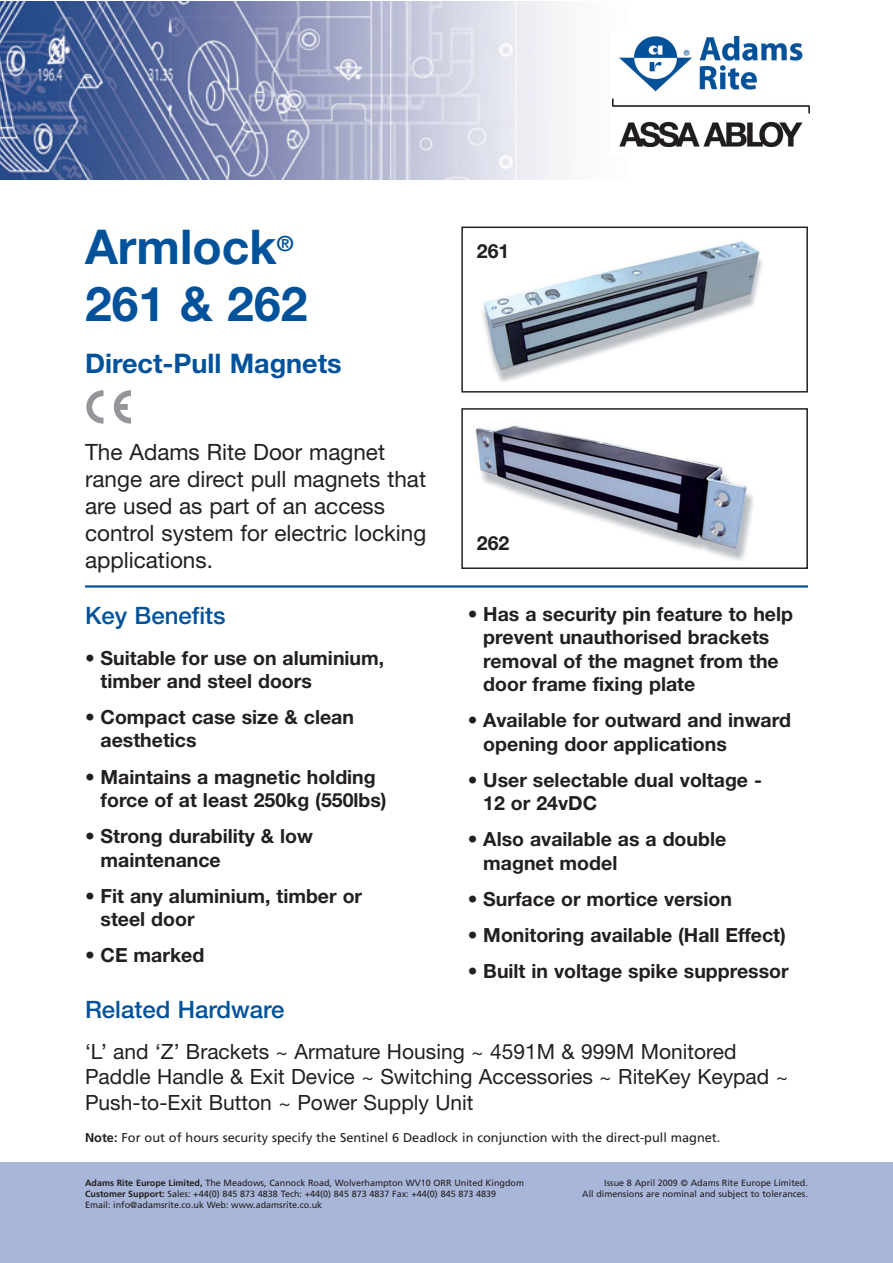
<style>
.page{position:relative;width:893px;height:1263px;background:#fff}
.page>*{position:absolute;margin:0;border:0;box-sizing:border-box;transform-origin:0 0}
.t1{font:700 48px "Helvetica Neue";color:#01529a}
.t2{font:700 27px "Helvetica Neue";color:#01529a}
.t3{font:500 24px "Helvetica Neue";color:#01529a}
.t4{font:22.5px/27px "Helvetica Neue";color:#231f20}
.t5{font:21px/25.2px "Helvetica Neue";color:#231f20}
.t6{font:700 21px "Helvetica Neue";color:#01529a}
.t7{font:700 19.5px/23.4px "Helvetica Neue";color:#231f20}
.t8{font:12.75px "Frutiger";color:#231f20}
.t9{font:9px/10.8px "Frutiger";color:#231f20}
.s1{font-weight:700}
</style>
<div class="page">
<img style="left:0;top:1px;width:555px;height:179px">
<img style="left:613px;top:36px;width:196px;height:111px">
<img style="left:482px;top:241px;width:280px;height:141px">
<div style="left:461px;top:227px;width:347px;height:166px;border:2px solid #231f20"></div>
<img style="left:475px;top:425px;width:279px;height:136px">
<div style="left:461px;top:408px;width:347px;height:161px;border:2px solid #231f20"></div>
<div style="left:0;top:1162px;width:893px;height:101px;background:#a8b6d9"></div>
<hr style="left:85px;top:585px;width:723px;height:3px;background:#01529a">
<svg style="left:87px;top:391px;width:16px;height:32px"></svg>
<svg style="left:114px;top:391px;width:16px;height:32px"></svg>
<div style="left:118px;top:404px;width:9px;height:5px;background:#939598"></div>
<div style="left:117px;top:404px;width:10px;height:5px;border:1px solid #939598"></div>
<h1 class="t1" style="left:85px;top:230px;width:193px">Armlock</h1>
<p class="t6" style="left:277px;top:236px;width:18px">®</p>
<h1 class="t1" style="left:85px;top:287px;width:224px">261 &amp; 262</h1>
<h2 class="t2" style="left:85px;top:353px;width:258px">Direct-Pull Magnets</h2>
<p class="t4" style="left:85px;top:440px;width:343px">The Adams Rite Door magnet range are direct pull magnets that are used as part of an access control system for electric locking applications.</p>
<p class="t3" style="left:85px;top:607px;width:142px">Key Benefits</p>
<p class="t7" style="left:101px;top:648px;width:285px;text-indent:-16px">• Suitable for use on aluminium, timber and steel doors</p>
<p class="t7" style="left:101px;top:707px;width:255px;text-indent:-16px">• Compact case size &amp; clean aesthetics</p>
<p class="t7" style="left:101px;top:767px;width:288px;text-indent:-16px">• Maintains a magnetic holding force of at least 250kg (550lbs)</p>
<p class="t7" style="left:101px;top:826px;width:214px;text-indent:-16px">• Strong durability &amp; low maintenance</p>
<p class="t7" style="left:101px;top:886px;width:263px;text-indent:-16px">• Fit any aluminium, timber or steel door</p>
<p class="t7" style="left:85px;top:945px;width:121px">• CE marked</p>
<p class="t7" style="left:477px;top:241px;width:34px">261</p>
<p class="t7" style="left:477px;top:533px;width:34px">262</p>
<p class="t7" style="left:483px;top:604px;width:311px;text-indent:-16px">• Has a security pin feature to help prevent unauthorised brackets removal of the magnet from the door frame fixing plate</p>
<p class="t7" style="left:483px;top:710px;width:309px;text-indent:-16px">• Available for outward and inward opening door applications</p>
<p class="t7" style="left:483px;top:770px;width:280px;text-indent:-16px">• User selectable dual voltage -<br>12 or 24vDC</p>
<p class="t7" style="left:483px;top:829px;width:244px;text-indent:-16px">• Also available as a double magnet model</p>
<p class="t7" style="left:468px;top:889px;width:266px">• Surface or mortice version</p>
<p class="t7" style="left:468px;top:925px;width:320px">• Monitoring available (Hall Effect)</p>
<p class="t7" style="left:468px;top:961px;width:322px">• Built in voltage spike suppressor</p>
<p class="t3" style="left:85px;top:1000px;width:201px">Related Hardware</p>
<p class="t5" style="left:85px;top:1041px;width:705px">‘L’ and ‘Z’ Brackets ~ Armature Housing ~ 4591M &amp; 999M Monitored<br>Paddle Handle &amp; Exit Device ~ Switching Accessories ~ RiteKey Keypad ~<br>Push-to-Exit Button ~ Power Supply Unit</p>
<p class="t8" style="left:85px;top:1132px;width:637px"><span class="s1">Note:</span> For out of hours security specify the Sentinel 6 Deadlock in conjunction with the direct-pull magnet.</p>
<p class="t9" style="left:85px;top:1178px;width:441px"><span class="s1">Adams Rite Europe Limited,</span> The Meadows, Cannock Road, Wolverhampton WV10 ORR United Kingdom<br><span class="s1">Customer Support:</span> Sales: +44(0) 845 873 4838 Tech: +44(0) 845 873 4837 Fax: +44(0) 845 873 4839<br>Email: info@adamsrite.co.uk Web: www.adamsrite.co.uk</p>
<p class="t9" style="left:582px;top:1178px;width:227px;text-align:right">Issue 8 April 2009 © Adams Rite Europe Limited.<br>All dimensions are nominal and subject to tolerances.</p>
</div>
